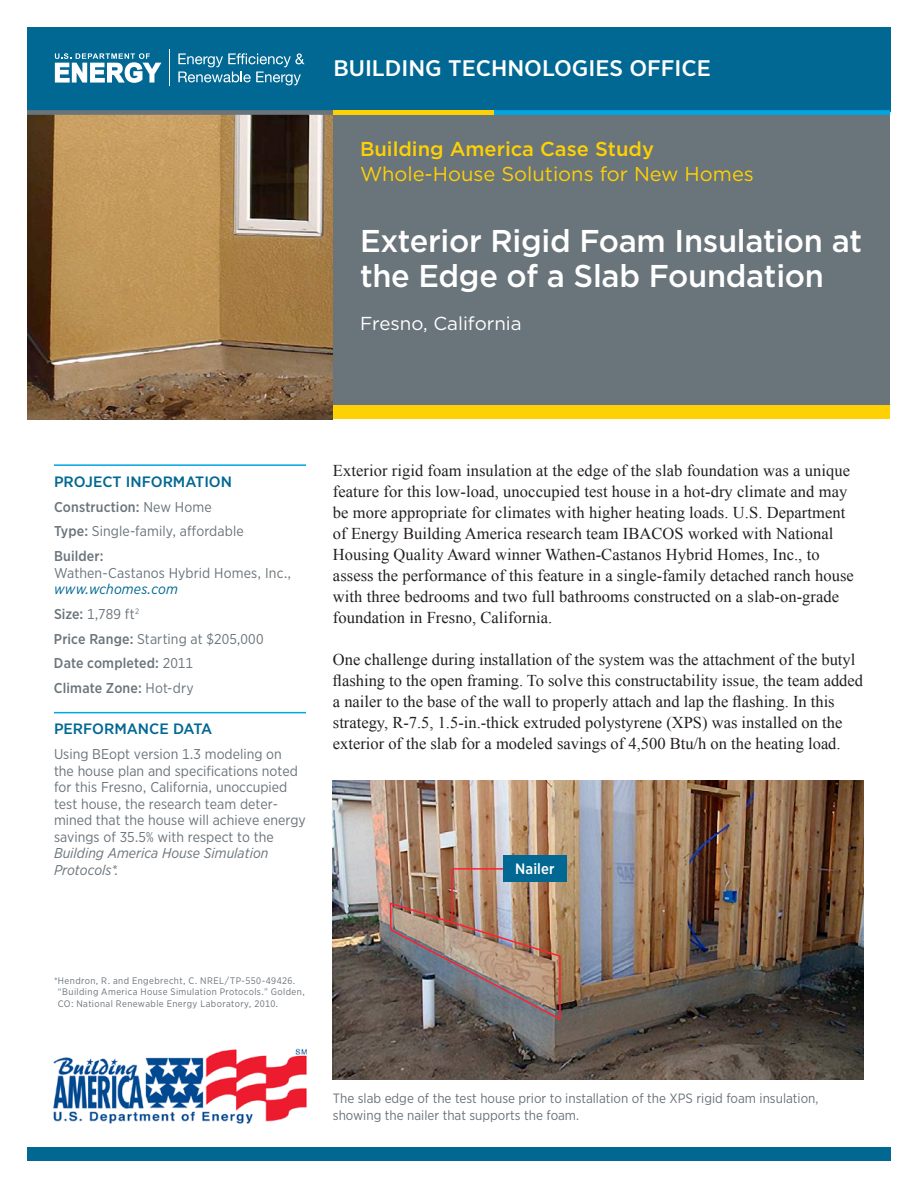
<style>
.page{position:relative;width:918px;height:1188px;background:#fff}
.page>*{position:absolute;margin:0;border:0;box-sizing:border-box;transform-origin:0 0}
.t1{font:500 31.5px/34.5px "Gotham";letter-spacing:-.01em;color:#fff}
.t2{font:500 22.5px "Gotham Narrow";color:#fff;scale:1.1 1}
.t3{font:20.1px "Gotham";color:#fed105}
.t4{font:500 20.1px "Gotham";color:#fed105}
.t5{font:18.75px "Gotham";color:#fff}
.t6{font:16.5px/21px "Times New Roman";letter-spacing:.005em;color:#231f20}
.t7{font:500 15px "Gotham Narrow";color:#006893;scale:1.1 1}
.t8{font:500 15px "Gotham Narrow";letter-spacing:.01em;color:#fff}
.t9{font:14.25px/16.5px "Gotham Narrow";color:#6a747b}
.t10{font:500 14.25px/24.8px "Gotham Narrow";letter-spacing:.005em;color:#6a747b}
.t11{font:italic 14.25px/16.5px "Gotham Narrow";color:#6a747b}
.t12{font:13.5px/18px "Gotham Narrow";color:#6a747b}
.t13{font:9.45px/11.2px "Gotham Narrow";letter-spacing:.04em;color:#6a747b}
.s1{font-weight:500}
.s2{font-weight:400;font-style:italic;color:#006893}
.s3{font-weight:400}
</style>
<div class="page">
<div style="left:320px;top:398px;width:570px;height:21px;background:#fed105"></div>
<div style="left:320px;top:92px;width:570px;height:313px;background:#6a747b"></div>
<img style="left:27px;top:115px;width:306px;height:304px">
<div style="left:27px;top:1148px;width:864px;height:13px;background:#006893"></div>
<div style="left:27px;top:27px;width:863px;height:84px;background:#006893"></div>
<svg style="left:55px;top:53px;width:106px;height:30px"></svg>
<hr style="left:169px;top:50px;width:1px;height:36px;background:#fff">
<svg style="left:178px;top:53px;width:127px;height:32px"></svg>
<div style="left:336px;top:110px;width:554px;height:5px;background:#00a5e3"></div>
<div style="left:27px;top:110px;width:309px;height:5px;background:#6a747b"></div>
<div style="left:333px;top:110px;width:161px;height:5px;background:#fed105"></div>
<img style="left:53px;top:1048px;width:254px;height:76px">
<hr style="left:54px;top:464px;width:252px;height:2px;background:#00a5e3">
<hr style="left:54px;top:712px;width:252px;height:1px;background:#00a5e3">
<img style="left:333px;top:780px;width:531px;height:300px">
<img style="left:389px;top:867px;width:172px;height:155px">
<div style="left:503px;top:856px;width:64px;height:26px;background:#006893"></div>
<h2 class="t2" style="left:333px;top:54px;width:345px">BUILDING TECHNOLOGIES OFFICE</h2>
<p class="t4" style="left:360px;top:136px;width:295px">Building America Case Study</p>
<p class="t3" style="left:360px;top:161px;width:395px">Whole-House Solutions for New Homes</p>
<h1 class="t1" style="left:360px;top:224px;width:504px">Exterior Rigid Foam Insulation at the Edge of a Slab Foundation</h1>
<p class="t5" style="left:360px;top:312px;width:163px">Fresno, California</p>
<p class="t7" style="left:54px;top:472px;width:163px">PROJECT INFORMATION</p>
<p class="t9" style="left:54px;top:494px;width:191px;line-height:24.8px"><span class="s1">Construction:</span> New Home<br><span class="s1">Type:</span> Single-family, affordable<br><span class="s1">Builder:</span></p>
<p class="t9" style="left:54px;top:564px;width:239px">Wathen-Castanos Hybrid Homes, Inc.,</p>
<p class="t10" style="left:54px;top:577px;width:211px"><span class="s2">www.wchomes.com<br></span>Size: <span class="s3">1,789 ft</span><sup>2<br></sup>Price Range: <span class="s3">Starting at $205,000<br></span>Date completed: <span class="s3">2011<br></span>Climate Zone: <span class="s3">Hot-dry</span></p>
<p class="t7" style="left:54px;top:720px;width:145px">PERFORMANCE DATA</p>
<p class="t9" style="left:54px;top:746px;width:253px">Using BEopt version 1.3 modeling on<br>the house plan and specifications noted for this Fresno, California, unoccupied test house, the research team deter&shy;mined that the house will achieve energy savings of 35.5% with respect to the</p>
<p class="t11" style="left:54px;top:845px;width:216px">Building America House Simulation<br>Protocols*.</p>
<p class="t6" style="left:333px;top:459px;width:522px">Exterior rigid foam insulation at the edge of the slab foundation was a unique feature for this low-load, unoccupied test house in a hot-dry climate and may be more appropriate for climates with higher heating loads. U.S. Department of Energy Building America research team IBACOS worked with National Housing Quality Award winner Wathen-Castanos Hybrid Homes, Inc., to assess the performance of this feature in a single-family detached ranch house with three bedrooms and two full bathrooms constructed on a slab-on-grade foundation in Fresno, California.</p>
<p class="t6" style="left:333px;top:648px;width:532px">One challenge during installation of the system was the attachment of the butyl flashing to the open framing. To solve this constructability issue, the team added a nailer to the base of the wall to properly attach and lap the flashing. In this strategy, R-7.5, 1.5-in.-thick extruded polystyrene (XPS) was installed on the exterior of the slab for a modeled savings of 4,500 Btu/h on the heating load.</p>
<p class="t8" style="left:515px;top:859px;width:41px">Nailer</p>
<p class="t13" style="left:58px;top:975px;width:248px;text-indent:-4px">*Hendron, R. and Engebrecht, C. NREL/TP-550-49426. “Building America House Simulation Protocols.” Golden,<br>CO: National Renewable Energy Laboratory, 2010.</p>
<p class="t12" style="left:333px;top:1088px;width:487px">The slab edge of the test house prior to installation of the XPS rigid foam insulation, showing the nailer that supports the foam.</p>
</div>
